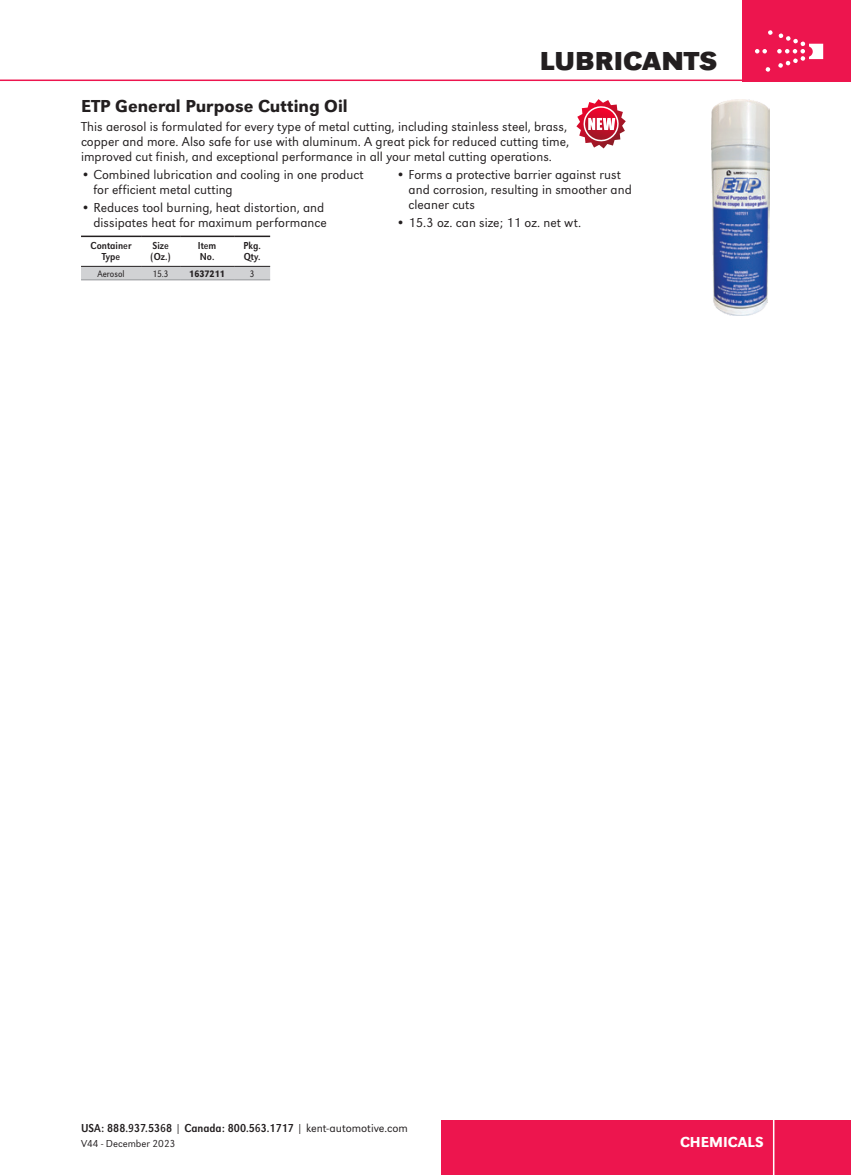
<style>
.page{position:relative;width:851px;height:1175px;background:#fff}
.page>*{position:absolute;margin:0;border:0;box-sizing:border-box;transform-origin:0 0}
.Page_Head_FR{font:700 27px "URW Grotesk Wid";color:#231f20}
.Prod_Name{font:500 18px "URW Grotesk";color:#231f20}
.t1{font:500 15px "URW Grotesk";color:#fff}
.Paragraph_Copy{font:300 13.5px/15px "URW Grotesk";color:#231f20}
.Bullet_Copy{font:300 13.5px/15px "URW Grotesk";color:#231f20}
.t2{font:12px "URW Grotesk Ext Nar";color:#231f20}
.Chart_Column_Header{font:10.5px "URW Grotesk Ext Nar";color:#231f20}
.t3{font:300 10.5px "URW Grotesk";color:#231f20}
.Chart_Copy{font:300 9.75px "URW Grotesk Ext Nar";color:#231f20}
.Chart_Lawson_No{font:500 9.75px "URW Grotesk Ext Nar";color:#231f20}
.s1{font-family:"URW Grotesk";font-weight:300}
</style>
<div class="page">
<div style="left:742px;top:0;width:108px;height:81px;background:#ed154e"></div>
<svg style="left:755px;top:30px;width:68px;height:42px"></svg>
<hr style="left:0;top:80px;width:850px;height:1px;background:#ed154e">
<div style="left:441px;top:1120px;width:409px;height:54px;background:#ed154e"></div>
<hr style="left:772px;top:1119px;width:2px;height:55px;background:#fff">
<svg style="left:576px;top:99px;width:49px;height:49px"></svg>
<img style="left:711px;top:99px;width:58px;height:216px">
<div style="left:81px;top:267px;width:189px;height:12px;background:#d1d2d4"></div>
<hr style="left:81px;top:236px;width:60px;height:1px;background:#231f20">
<hr style="left:141px;top:236px;width:39px;height:1px;background:#231f20">
<hr style="left:180px;top:236px;width:54px;height:1px;background:#231f20">
<hr style="left:234px;top:236px;width:36px;height:1px;background:#231f20">
<hr style="left:81px;top:266px;width:60px;height:1px;background:#231f20">
<hr style="left:81px;top:279px;width:60px;height:1px;background:#939598">
<hr style="left:141px;top:266px;width:39px;height:1px;background:#231f20">
<hr style="left:141px;top:279px;width:39px;height:1px;background:#939598">
<hr style="left:180px;top:266px;width:54px;height:1px;background:#231f20">
<hr style="left:180px;top:279px;width:54px;height:1px;background:#939598">
<hr style="left:234px;top:266px;width:36px;height:1px;background:#231f20">
<hr style="left:234px;top:279px;width:36px;height:1px;background:#939598">
<p class="Page_Head_FR" style="left:540px;top:45px;width:179px">LUBRICANTS</p>
<p class="Prod_Name" style="left:81px;top:95px;width:268px">ETP General Purpose Cutting Oil</p>
<p class="Paragraph_Copy" style="left:81px;top:119px;width:489px">This aerosol is formulated for every type of metal cutting, including stainless steel, brass, copper and more. Also safe for use with aluminum. A great pick for reduced cutting time, improved cut finish, and exceptional performance in all your metal cutting operations.</p>
<p class="Bullet_Copy" style="left:93px;top:167px;width:272px;text-indent:-12px">• Combined lubrication and cooling in one product for efficient metal cutting</p>
<p class="Bullet_Copy" style="left:81px;top:200px;width:247px;text-align:right">• Reduces tool burning, heat distortion, and dissipates heat for maximum performance</p>
<p class="Chart_Column_Header" style="left:91px;top:239px;width:42px">Container</p>
<p class="Chart_Column_Header" style="left:102px;top:251px;width:20px">Type</p>
<p class="Chart_Column_Header" style="left:152px;top:239px;width:18px">Size</p>
<p class="Chart_Column_Header" style="left:151px;top:251px;width:21px">(Oz.)</p>
<p class="Chart_Column_Header" style="left:198px;top:239px;width:20px">Item</p>
<p class="Chart_Column_Header" style="left:200px;top:251px;width:16px">No.</p>
<p class="Chart_Column_Header" style="left:243px;top:239px;width:19px">Pkg.</p>
<p class="Chart_Column_Header" style="left:244px;top:251px;width:18px">Qty.</p>
<p class="Chart_Copy" style="left:98px;top:268px;width:28px">Aerosol</p>
<p class="Chart_Copy" style="left:152px;top:268px;width:18px">15.3</p>
<p class="Chart_Lawson_No" style="left:189px;top:268px;width:37px">1637211</p>
<p class="Chart_Copy" style="left:250px;top:268px;width:6px">3</p>
<p class="Paragraph_Copy" style="left:408px;top:167px;width:225px;text-indent:-12px">• Forms a protective barrier against rust and corrosion, resulting in smoother and cleaner cuts</p>
<p class="Paragraph_Copy" style="left:396px;top:215px;width:186px">• 15.3 oz. can size; 11 oz. net wt.</p>
<p class="t2" style="left:81px;top:1121px;width:328px">USA: 888.937.5368 | Canada: 800.563.1717 | <span class="s1">kent-automotive.com</span></p>
<p class="t3" style="left:81px;top:1137px;width:96px">V44 - December 2023</p>
<p class="t1" style="left:680px;top:1133px;width:85px">CHEMICALS</p>
</div>
